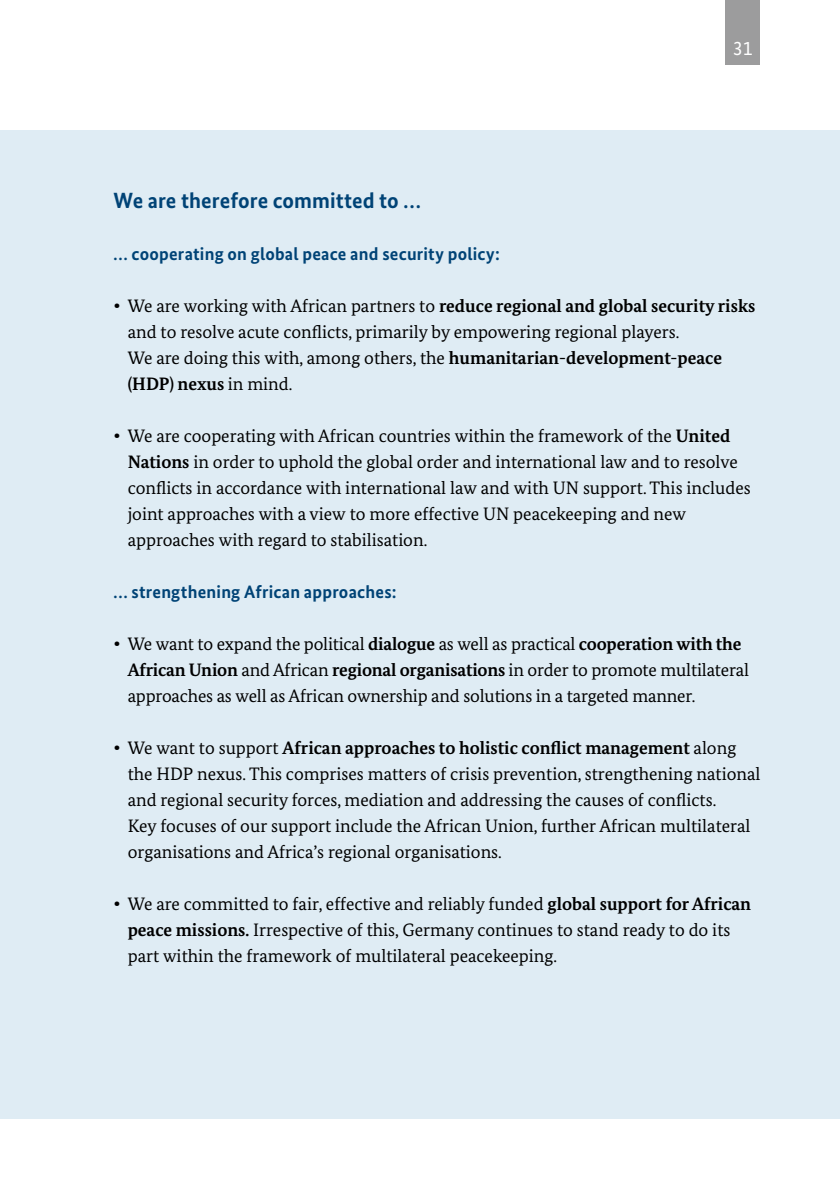
<style>
.page{position:relative;width:840px;height:1191px;background:#fff}
.page>*{position:absolute;margin:0;border:0;box-sizing:border-box;transform-origin:0 0}
.A5_Innenseiten_HL_BR_wird{font:700 22px "Bundes Sans";color:#004376}
.t1{font:20px "Bundes Sans";color:#fff}
.t2{font:18px/26px "Bundes Serif";color:#000}
.A5_Innenseiten_H2_dunkelblau{font:700 18px "Bundes Sans";letter-spacing:.01em;color:#004376}
.s1{font-size:22px}
.s2{font-weight:700}
</style>
<div class="page">
<div style="left:0;top:130px;width:839px;height:988px;background:#dfecf4"></div>
<div style="left:724px;top:0;width:35px;height:65px;background:#9c9c9d"></div>
<p class="t1" style="left:732px;top:36px;width:21px">31</p>
<h2 class="A5_Innenseiten_HL_BR_wird" style="left:113px;top:187px;width:308px">We are therefore committed to …</h2>
<h2 class="A5_Innenseiten_H2_dunkelblau" style="left:113px;top:243px;width:387px">… cooperating on global peace and security policy:</h2>
<p class="t2" style="left:128px;top:293px;width:629px;text-indent:-14px"><span class="s1">•</span> We are working with African partners to <span class="s2">reduce regional and global security risks </span>and to resolve acute conflicts, primarily by empowering regional players.<br>We are doing this with, among others, the <span class="s2">humanitarian-development-peace (HDP) nexus</span> in mind.</p>
<p class="t2" style="left:128px;top:423px;width:624px;text-indent:-14px"><span class="s1">•</span> We are cooperating with African countries within the framework of the <span class="s2">United Nations</span> in order to uphold the global order and international law and to resolve conflicts in accordance with international law and with UN support. This includes joint approaches with a view to more effective UN peacekeeping and new approaches with regard to stabilisation.</p>
<h2 class="A5_Innenseiten_H2_dunkelblau" style="left:113px;top:581px;width:284px">… strengthening African approaches:</h2>
<p class="t2" style="left:128px;top:631px;width:622px;text-indent:-14px"><span class="s1">•</span> We want to expand the political <span class="s2">dialogue</span> as well as practical <span class="s2">cooperation with the<br>African Union</span> and African <span class="s2">regional organisations</span> in order to promote multilateral approaches as well as African ownership and solutions in a targeted manner.</p>
<p class="t2" style="left:128px;top:735px;width:634px;text-indent:-14px"><span class="s1">•</span> We want to support <span class="s2">African approaches to holistic conflict management</span> along the HDP nexus. This comprises matters of crisis prevention, strengthening national and regional security forces, mediation and addressing the causes of conflicts.<br>Key focuses of our support include the African Union, further African multilateral organisations and Africa’s regional organisations.</p>
<p class="t2" style="left:128px;top:891px;width:624px;text-indent:-14px"><span class="s1">•</span> We are committed to fair, effective and reliably funded <span class="s2">global support for African peace missions.</span> Irrespective of this, Germany continues to stand ready to do its part within the framework of multilateral peacekeeping.</p>
</div>
